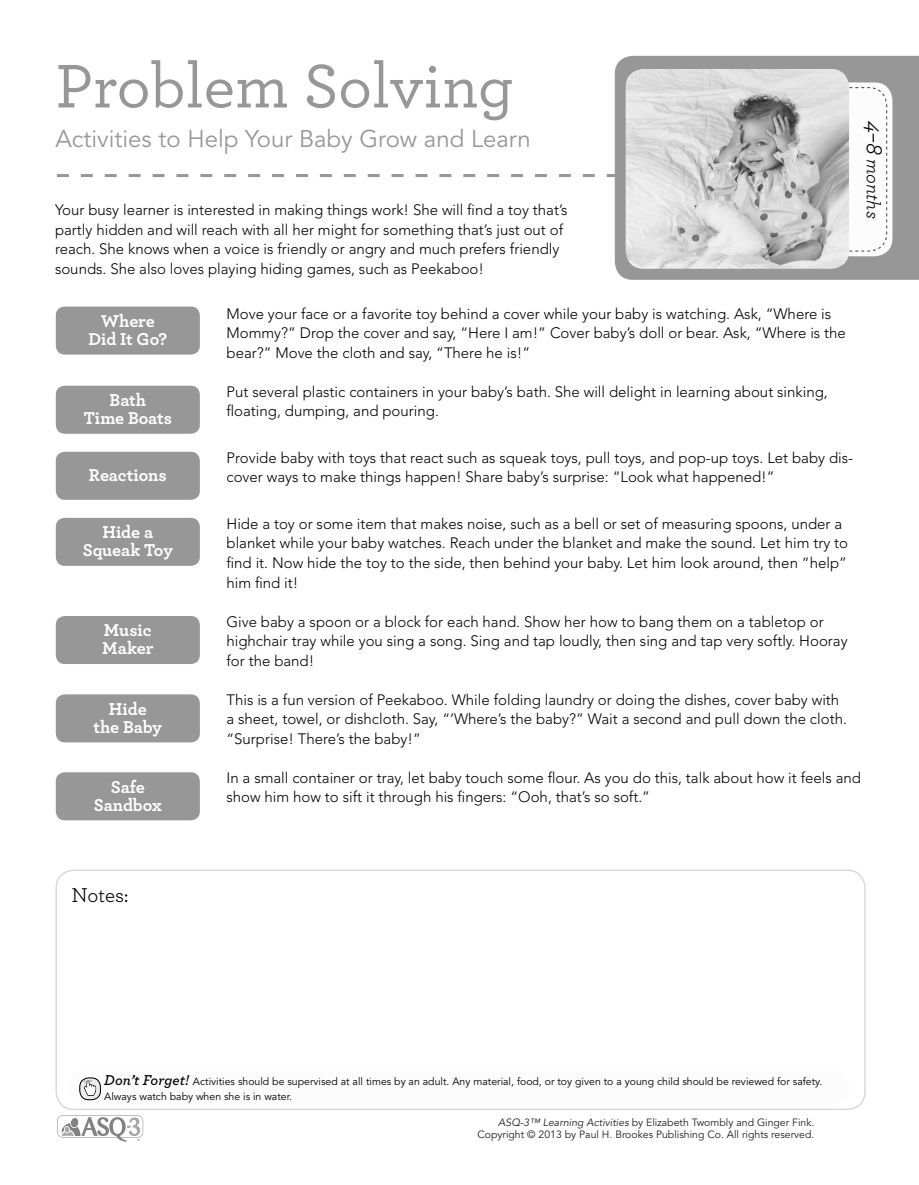
<style>
.page{position:relative;width:919px;height:1185px;background:#fff}
.page>*{position:absolute;margin:0;border:0;box-sizing:border-box;transform-origin:0 0}
.t1{font:500 64.5px "Archer";color:#979797}
.t2{font:24px "Avenir";color:#979797}
.t3{font:21px "Archer";color:#000}
.t4{font:italic 19.5px "Archer";letter-spacing:-.01em;color:#000}
.t5{font:700 18px/18px "Archer";letter-spacing:-.005em;color:#fff;text-align:center}
.t6{font:300 15px/19.5px "Avenir";color:#000}
.t7{font:10.5px/15px "Avenir";color:#000}
.t8{font:10.5px/12.9px "Avenir";color:#231f20;text-align:right}
.s1{font-size:24px}
.s2{font-family:"Archer";font-weight:600;font-style:italic;font-size:15px}
.s3{font-style:italic}
</style>
<div class="page">
<svg style="left:57px;top:1115px;width:86px;height:26px"></svg>
<svg style="left:57px;top:174px;width:558px;height:3px"></svg>
<div style="left:615px;top:56px;width:304px;height:224px;background:#979797"></div>
<div style="left:802px;top:82px;width:90px;height:174px;background:#fcfcfc;border-radius:18px"></div>
<svg style="left:849px;top:87px;width:38px;height:165px"></svg>
<img style="left:625px;top:69px;width:224px;height:200px">
<svg style="left:55px;top:869px;width:810px;height:240px"></svg>
<svg style="left:69px;top:1070px;width:780px;height:34px"></svg>
<div style="left:79px;top:1077px;width:22px;height:22px;border:1px solid #000;border-radius:9px"></div>
<div style="left:56px;top:306px;width:144px;height:48px;background:#979797;border-radius:9px"></div>
<div style="left:56px;top:385px;width:144px;height:48px;background:#979797;border-radius:9px"></div>
<div style="left:56px;top:451px;width:144px;height:48px;background:#979797;border-radius:9px"></div>
<div style="left:56px;top:517px;width:144px;height:48px;background:#979797;border-radius:9px"></div>
<div style="left:56px;top:616px;width:144px;height:48px;background:#979797;border-radius:9px"></div>
<div style="left:56px;top:694px;width:144px;height:48px;background:#979797;border-radius:9px"></div>
<div style="left:56px;top:772px;width:144px;height:48px;background:#979797;border-radius:9px"></div>
<h1 class="t1" style="left:55px;top:40px;width:460px">Problem Solving</h1>
<h2 class="t2" style="left:55px;top:125px;width:477px">Activities to Help Your Baby Grow and Learn</h2>
<p class="t6" style="left:55px;top:200px;width:514px">Your busy learner is interested in making things work! She will find a toy that’s partly hidden and will reach with all her might for something that’s just out of reach. She knows when a voice is friendly or angry and much prefers friendly sounds. She also loves playing hiding games, such as Peekaboo!</p>
<h3 class="t4" style="left:887px;top:121px;width:99px;rotate:90deg"><span class="s1">4–8</span> months</h3>
<p class="t5" style="left:88px;top:311px;width:80px">Where<br>Did It Go?</p>
<p class="t5" style="left:84px;top:390px;width:90px">Bath<br>Time Boats</p>
<p class="t5" style="left:89px;top:465px;width:79px">Reactions</p>
<p class="t5" style="left:83px;top:522px;width:92px">Hide a<br>Squeak Toy</p>
<p class="t5" style="left:102px;top:620px;width:53px;text-align:left">Music<br>Maker</p>
<p class="t5" style="left:93px;top:698px;width:70px">Hide<br>the Baby</p>
<p class="t5" style="left:94px;top:776px;width:70px">Safe<br>Sandbox</p>
<h3 class="t3" style="left:72px;top:880px;width:58px">Notes:</h3>
<p class="t6" style="left:226px;top:304px;width:621px">Move your face or a favorite toy behind a cover while your baby is watching. Ask, “Where is<br>Mommy?” Drop the cover and say, “Here I am!” Cover baby’s doll or bear. Ask, “Where is the bear?” Move the cloth and say, “There he is!”</p>
<p class="t6" style="left:226px;top:382px;width:603px">Put several plastic containers in your baby’s bath. She will delight in learning about sinking, floating, dumping, and pouring.</p>
<p class="t6" style="left:226px;top:448px;width:628px">Provide baby with toys that react such as squeak toys, pull toys, and pop-up toys. Let baby dis&shy;cover ways to make things happen! Share baby’s surprise: “Look what happened!”</p>
<p class="t6" style="left:226px;top:514px;width:623px">Hide a toy or some item that makes noise, such as a bell or set of measuring spoons, under a blanket while your baby watches. Reach under the blanket and make the sound. Let him try to find it. Now hide the toy to the side, then behind your baby. Let him look around, then “help” him find it!</p>
<p class="t6" style="left:226px;top:611px;width:622px">Give baby a spoon or a block for each hand. Show her how to bang them on a tabletop or highchair tray while you sing a song. Sing and tap loudly, then sing and tap very softly. Hooray for the band!</p>
<p class="t6" style="left:226px;top:689px;width:622px">This is a fun version of Peekaboo. While folding laundry or doing the dishes, cover baby with a sheet, towel, or dishcloth. Say, “‘Where’s the baby?” Wait a second and pull down the cloth. “Surprise! There’s the baby!”</p>
<p class="t6" style="left:226px;top:767px;width:636px">In a small container or tray, let baby touch some flour. As you do this, talk about how it feels and show him how to sift it through his fingers: “Ooh, that’s so soft.”</p>
<p class="t7" style="left:104px;top:1074px;width:719px"><span class="s2">Don’t Forget!</span> Activities should be supervised at all times by an adult. Any material, food, or toy given to a young child should be reviewed for safety.<br>Always watch baby when she is in water.</p>
<p class="t8" style="left:477px;top:1115px;width:338px"><span class="s3">ASQ-3™ Learning Activities</span> by Elizabeth Twombly and Ginger Fink.<br>Copyright © 2013 by Paul H. Brookes Publishing Co. All rights reserved.</p>
</div>
